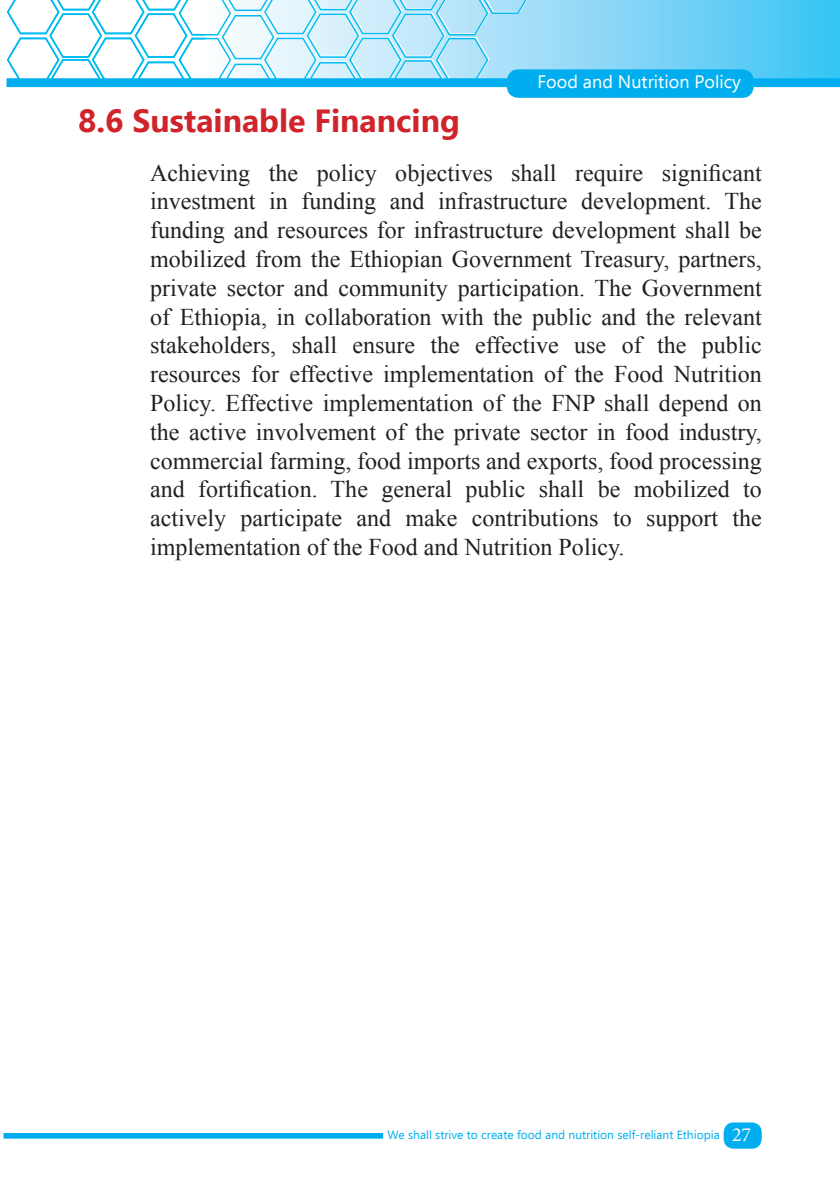
<style>
.page{position:relative;width:840px;height:1191px;background:#fff}
.page>*{position:absolute;margin:0;border:0;box-sizing:border-box;transform-origin:0 0}
.t1{font:700 32px "Ebrima";color:#d1232a}
.t2{font:24px/28.8px "Times New Roman";color:#231f20;text-align:justify}
.t3{font:18px "Ebrima";color:#fff}
.t4{font:12px "Ebrima";color:#00aeef}
.s1{font-family:"Minion Pro";font-size:20px;color:#fff}
</style>
<div class="page">
<svg style="left:7px;top:0;width:832px;height:87px"></svg>
<div style="left:4px;top:1133px;width:379px;height:5px;background:#00aeef"></div>
<div style="left:723px;top:1122px;width:38px;height:26px;background:#00aeef;border-radius:10px"></div>
<div style="left:506px;top:69px;width:247px;height:29px;background:#00aeef;border-radius:12px"></div>
<p class="t3" style="left:537px;top:69px;width:205px">Food and Nutrition Policy</p>
<h1 class="t1" style="left:78px;top:97px;width:383px">8.6 Sustainable Financing</h1>
<p class="t2" style="left:150px;top:158px;width:613px">Achieving the policy objectives shall require significant investment in funding and infrastructure development. The funding and resources for infrastructure development shall be mobilized from the Ethiopian Government Treasury, partners, private sector and community participation. The Government of Ethiopia, in collaboration with the public and the relevant stakeholders, shall ensure the effective use of the public resources for effective implementation of the Food Nutrition Policy. Effective implementation of the FNP shall depend on the active involvement of the private sector in food industry, commercial farming, food imports and exports, food processing and fortification. The general public shall be mobilized to actively participate and make contributions to support the implementation of the Food and Nutrition Policy.</p>
<p class="t4" style="left:387px;top:1126px;width:365px">We shall strive to create food and nutrition self-reliant Ethiopia <span class="s1">27</span></p>
</div>
